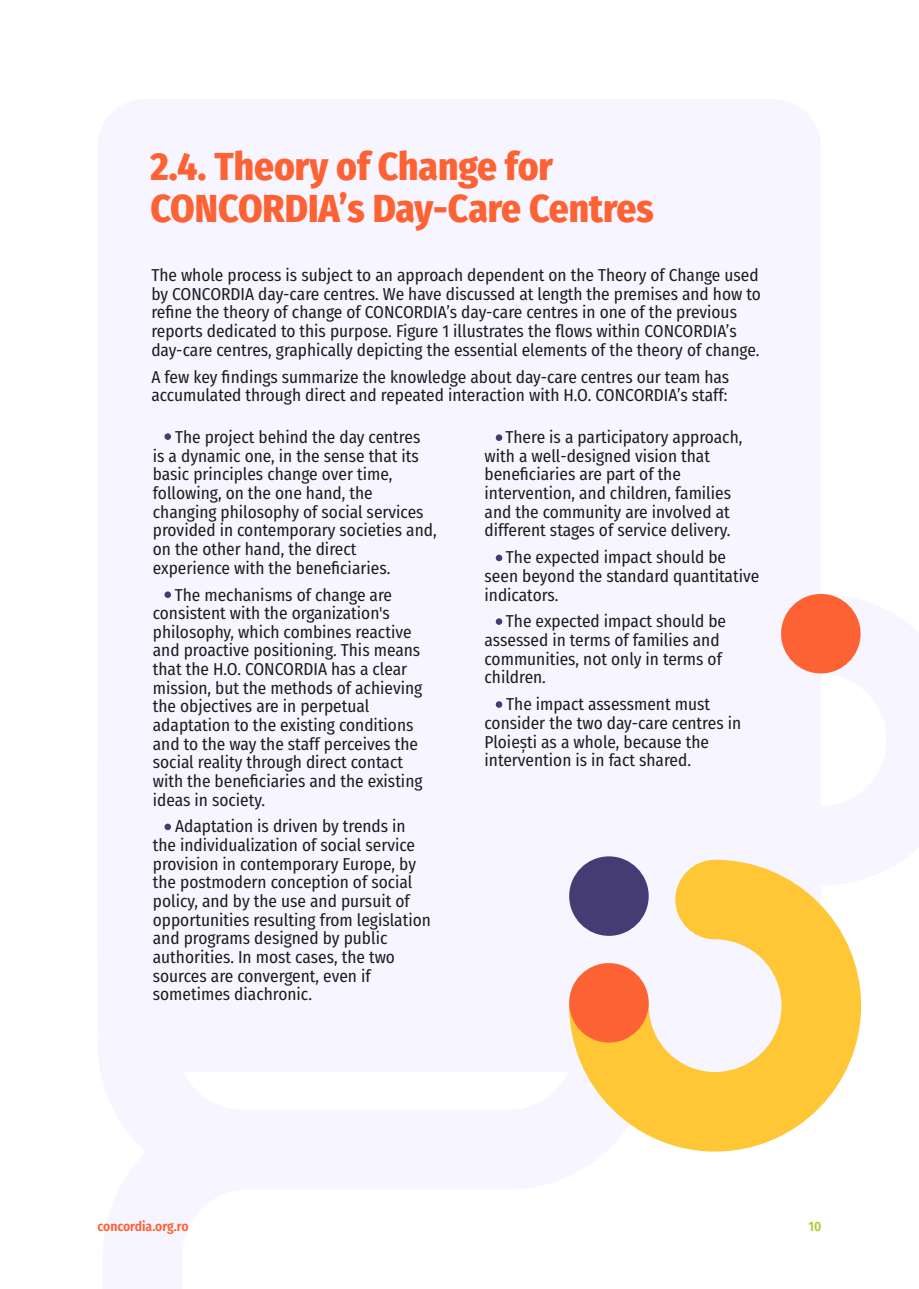
<style>
.page{position:relative;width:919px;height:1289px;background:#fff}
.page>*{position:absolute;margin:0;border:0;box-sizing:border-box;transform-origin:0 0}
.t1{font:800 39px/42.2px "Fira Sans Condensed";color:#fd6234}
.t2{font:17.25px/18.6px "Fira Sans Condensed";color:#1d1d1d}
.t3{font:600 13.5px "Fira Sans Condensed";color:#fd6234}
.t4{font:600 13.5px "Fira Sans Condensed";color:#afcc36}
</style>
<div class="page">
<div style="left:781px;top:594px;width:79px;height:79px;background:#fd6234;border-radius:50%"></div>
<div style="left:164px;top:823px;width:7px;height:7px;background:#463c74;border-radius:50%"></div>
<div style="left:495px;top:618px;width:7px;height:7px;background:#463c74;border-radius:50%"></div>
<div style="left:164px;top:433px;width:7px;height:7px;background:#463c74;border-radius:50%"></div>
<div style="left:164px;top:591px;width:7px;height:7px;background:#463c74;border-radius:50%"></div>
<div style="left:495px;top:434px;width:7px;height:7px;background:#463c74;border-radius:50%"></div>
<svg style="left:495px;top:554px;width:7px;height:7px"></svg>
<div style="left:495px;top:701px;width:7px;height:6px;background:#463c74;border-radius:50%"></div>
<svg style="left:569px;top:859px;width:292px;height:292px"></svg>
<div style="left:569px;top:963px;width:79px;height:79px;background:#fd6234;border-radius:50%"></div>
<h1 class="t1" style="left:150px;top:145px;width:505px">2.4. Theory of Change for<br>CONCORDIA’s Day-Care Centres</h1>
<p class="t2" style="left:151px;top:266px;width:611px">The whole process is subject to an approach dependent on the Theory of Change used by CONCORDIA day-care centres. We have discussed at length the premises and how to refine the theory of change of CONCORDIA’s day-care centres in one of the previous reports dedicated to this purpose. Figure 1 illustrates the flows within CONCORDIA’s day-care centres, graphically depicting the essential elements of the theory of change.</p>
<p class="t2" style="left:151px;top:367px;width:579px">A few key findings summarize the knowledge about day-care centres our team has accumulated through direct and repeated interaction with H.O. CONCORDIA’s staff:</p>
<p class="t2" style="left:153px;top:428px;width:285px;text-indent:22px">The project behind the day centres<br>is a dynamic one, in the sense that its basic principles change over time, following, on the one hand, the changing philosophy of social services provided in contemporary societies and, on the other hand, the direct experience with the beneficiaries.</p>
<p class="t2" style="left:153px;top:585px;width:271px;text-indent:22px">The mechanisms of change are consistent with the organization's philosophy, which combines reactive and proactive positioning. This means that the H.O. CONCORDIA has a clear mission, but the methods of achieving the objectives are in perpetual adaptation to the existing conditions and to the way the staff perceives the social reality through direct contact with the beneficiaries and the existing ideas in society.</p>
<p class="t2" style="left:153px;top:817px;width:279px;text-indent:22px">Adaptation is driven by trends in the individualization of social service provision in contemporary Europe, by the postmodern conception of social policy, and by the use and pursuit of opportunities resulting from legislation and programs designed by public authorities. In most cases, the two sources are convergent, even if sometimes diachronic.</p>
<p class="t2" style="left:484px;top:428px;width:259px;text-indent:21px">There is a participatory approach, with a well-designed vision that beneficiaries are part of the intervention, and children, families and the community are involved at different stages of service delivery.</p>
<p class="t2" style="left:484px;top:548px;width:276px;text-indent:21px">The expected impact should be seen beyond the standard quantitative indicators.</p>
<p class="t2" style="left:484px;top:612px;width:243px;text-indent:21px">The expected impact should be assessed in terms of families and communities, not only in terms of children.</p>
<p class="t2" style="left:484px;top:695px;width:258px;text-indent:22px">The impact assessment must consider the two day-care centres in<br>Ploiești as a whole, because the intervention is in fact shared.</p>
<p class="t3" style="left:98px;top:1218px;width:92px">concordia.org.ro</p>
<p class="t4" style="left:808px;top:1218px;width:14px">10</p>
</div>
